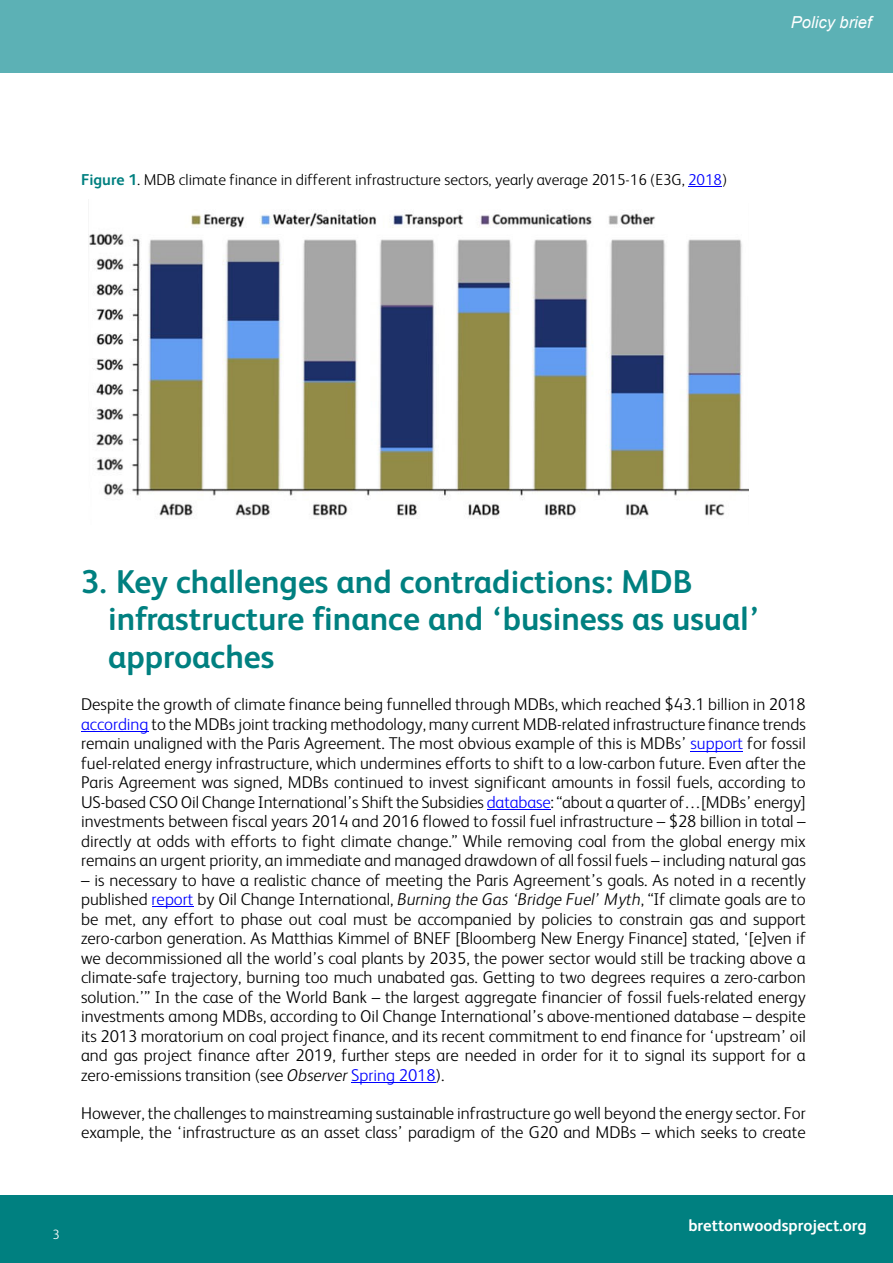
<style>
.page{position:relative;width:893px;height:1263px;background:#fff}
.page>*{position:absolute;margin:0;border:0;box-sizing:border-box;transform-origin:0 0}
.t1{font:700 33px/37.7px "FS Albert";color:#008080}
.t2{font:300 17.1px/19.5px "FS Albert";color:#000;text-align:justify}
.t3{font:700 16.5px "FS Albert";color:#fff}
.t4{font:italic 16.5px "Arial";color:#fff}
.t5{font:300 15.75px "FS Albert";color:#000}
.t6{font:300 13.5px "FS Albert";color:#fff}
.s1{font-weight:700;color:#008080}
.s2{color:#00f}
.s3{font-family:"FS Albert Light";font-weight:400;font-style:italic}
</style>
<div class="page">
<div style="left:0;top:1195px;width:893px;height:68px;background:#008080"></div>
<div style="left:0;top:0;width:893px;height:73px;background:#5cb1b5"></div>
<hr style="left:688px;top:186px;width:34px;height:1px;background:#00f">
<hr style="left:81px;top:731px;width:67px;height:1px;background:#00f">
<hr style="left:690px;top:751px;width:53px;height:1px;background:#00f">
<hr style="left:487px;top:809px;width:64px;height:1px;background:#00f">
<hr style="left:152px;top:906px;width:42px;height:1px;background:#00f">
<hr style="left:351px;top:1082px;width:85px;height:1px;background:#00f">
<img style="left:89px;top:212px;width:660px;height:307px">
<p class="t5" style="left:81px;top:172px;width:648px"><span class="s1">Figure 1</span>. MDB climate finance in different infrastructure sectors, yearly average 2015-16 (E3G, <span class="s2">2018</span>)</p>
<p class="t4" style="left:791px;top:16px;width:82px">Policy brief</p>
<h1 class="t1" style="left:108px;top:565px;width:653px;text-indent:-27px">3. Key challenges and contradictions: MDB infrastructure finance and ‘business as usual’ approaches</h1>
<p class="t2" style="left:81px;top:696px;width:726px">Despite the growth of climate finance being funnelled through MDBs, which reached $43.1 billion in 2018 <span class="s2">according</span> to the MDBs joint tracking methodology, many current MDB-related infrastructure finance trends remain unaligned with the Paris Agreement. The most obvious example of this is MDBs’ <span class="s2">support</span> for fossil fuel-related energy infrastructure, which undermines efforts to shift to a low-carbon future. Even after the Paris Agreement was signed, MDBs continued to invest significant amounts in fossil fuels, according to US-based CSO Oil Change International’s Shift the Subsidies <span class="s2">database</span>: “about a quarter of…[MDBs’ energy] investments between fiscal years 2014 and 2016 flowed to fossil fuel infrastructure – $28 billion in total – directly at odds with efforts to fight climate change.” While removing coal from the global energy mix remains an urgent priority, an immediate and managed drawdown of all fossil fuels – including natural gas</p>
<p class="t2" style="left:81px;top:871px;width:726px">– is necessary to have a realistic chance of meeting the Paris Agreement’s goals. As noted in a recently published <span class="s2">report</span> by Oil Change International, <span class="s3">Burning the Gas ‘Bridge Fuel’ Myth</span>, “If climate goals are to be met, any effort to phase out coal must be accompanied by policies to constrain gas and support zero-carbon generation. As Matthias Kimmel of BNEF [Bloomberg New Energy Finance] stated, ‘[e]ven if we decommissioned all the world’s coal plants by 2035, the power sector would still be tracking above a climate-safe trajectory, burning too much unabated gas. Getting to two degrees requires a zero-carbon solution.’” In the case of the World Bank – the largest aggregate financier of fossil fuels-related energy investments among MDBs, according to Oil Change International’s above-mentioned database – despite its 2013 moratorium on coal project finance, and its recent commitment to end finance for ‘upstream’ oil and gas project finance after 2019, further steps are needed in order for it to signal its support for a zero-emissions transition (see <span class="s3">Observer</span> <span class="s2">Spring 2018</span>).</p>
<p class="t2" style="left:81px;top:1104px;width:726px">However, the challenges to mainstreaming sustainable infrastructure go well beyond the energy sector. For example, the ‘infrastructure as an asset class’ paradigm of the G20 and MDBs – which seeks to create</p>
<p class="t6" style="left:52px;top:1228px;width:9px">3</p>
<p class="t3" style="left:688px;top:1219px;width:180px">brettonwoodsproject.org</p>
</div>
